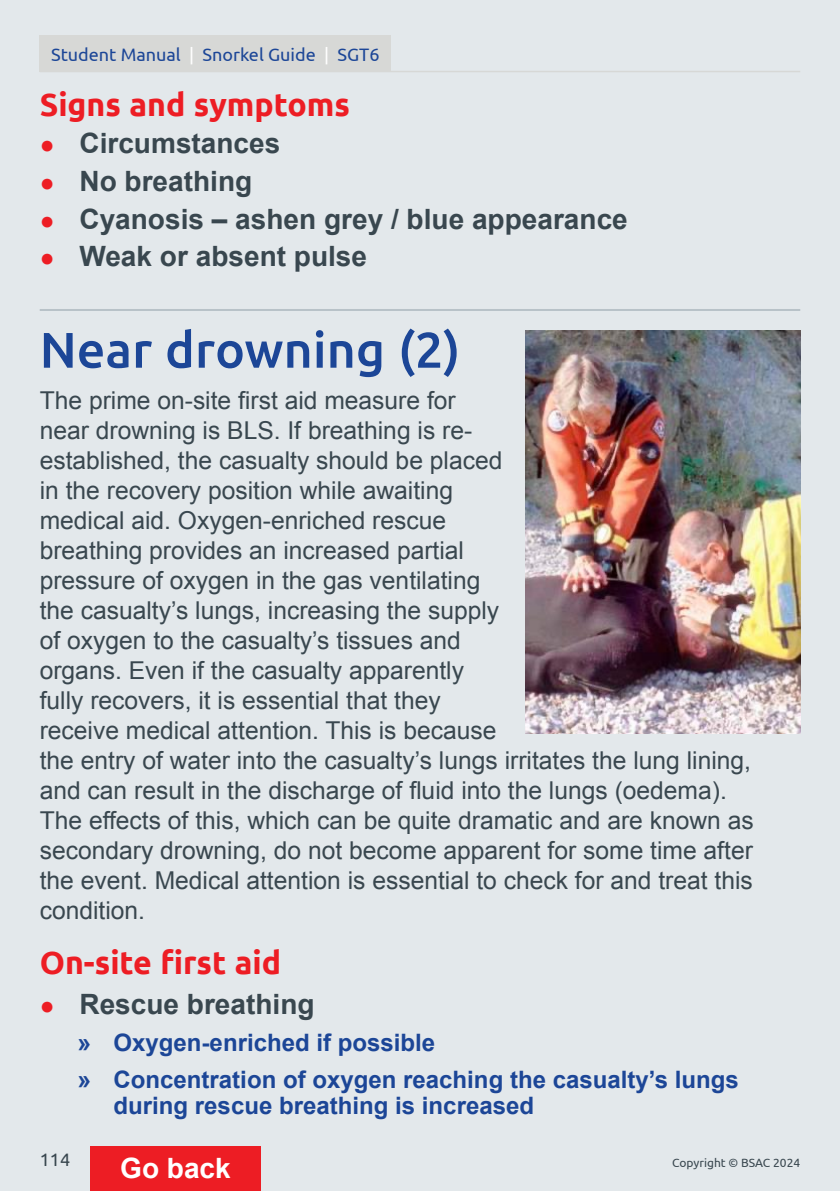
<style>
.page{position:relative;width:840px;height:1191px;background:#fff}
.page>*{position:absolute;margin:0;border:0;box-sizing:border-box;transform-origin:0 0}
.t1{font:500 50px "Ubuntu";color:#1c4697}
.t2{font:700 32px "Ubuntu";color:#ed1d24}
.t3{font:700 28px "Arial";color:#39474f}
.t4{font:700 28px "Arial";color:#fff}
.t5{font:24.6px/30px "Arial";color:#39474f}
.t6{font:700 24px/37.4px "Arial";color:#1c4697}
.t7{font:18px "Ubuntu";color:#1c4697}
.t8{font:18px "Ubuntu";color:#39474f}
.t9{font:12px "Ubuntu";color:#39474f}
.s1{color:#fff}
.s2{font-family:"Times New Roman";font-weight:400;font-size:24.6px;color:#ed1d24}
.s3{font-size:24.6px}
</style>
<div class="page">
<div style="left:0;top:0;width:839px;height:1191px;background:#e3e8eb"></div>
<div style="left:90px;top:1146px;width:171px;height:45px;background:#ed1d24"></div>
<hr style="left:40px;top:71px;width:759px;height:1px;background:#d7d8d6">
<div style="left:40px;top:36px;width:350px;height:36px;background:#d7d8d6"></div>
<hr style="left:40px;top:309px;width:759px;height:2px;background:#b8c2c8">
<img style="left:525px;top:330px;width:274px;height:403px">
<p class="t7" style="left:51px;top:44px;width:330px">Student Manual <span class="s1">|</span> Snorkel Guide <span class="s1">|</span> SGT6</p>
<h2 class="t2" style="left:40px;top:85px;width:312px">Signs and symptoms</h2>
<p class="t3" style="left:40px;top:125px;width:242px"><span class="s2">●</span> Circumstances</p>
<p class="t3" style="left:40px;top:163px;width:214px"><span class="s2">●</span> No breathing</p>
<p class="t3" style="left:40px;top:200px;width:589px"><span class="s2">●</span> Cyanosis – ashen grey / blue appearance</p>
<p class="t3" style="left:40px;top:238px;width:329px"><span class="s2">●</span> Weak or absent pulse</p>
<h1 class="t1" style="left:40px;top:318px;width:422px">Near drowning (2)</h1>
<p class="t5" style="left:40px;top:386px;width:715px">The prime on-site first aid measure for<br>near drowning is BLS. If breathing is re-<br>established, the casualty should be placed<br>in the recovery position while awaiting<br>medical aid. Oxygen-enriched rescue<br>breathing provides an increased partial<br>pressure of oxygen in the gas ventilating<br>the casualty’s lungs, increasing the supply<br>of oxygen to the casualty’s tissues and<br>organs. Even if the casualty apparently<br>fully recovers, it is essential that they<br>receive medical attention. This is because<br>the entry of water into the casualty’s lungs irritates the lung lining, and can result in the discharge of fluid into the lungs (oedema).<br>The effects of this, which can be quite dramatic and are known as secondary drowning, do not become apparent for some time after the event. Medical attention is essential to check for and treat this condition.</p>
<h2 class="t2" style="left:40px;top:943px;width:243px">On-site first aid</h2>
<p class="t3" style="left:40px;top:985px;width:276px"><span class="s2">●</span> Rescue breathing</p>
<p class="t6" style="left:77px;top:1024px;width:662px"><span class="s3">»</span> Oxygen-enriched if possible<br><span class="s3">»</span> Concentration of oxygen reaching the casualty’s lungs</p>
<p class="t6" style="left:113px;top:1088px;width:422px">during rescue breathing is increased</p>
<p class="t8" style="left:40px;top:1148px;width:32px">114</p>
<p class="t9" style="left:671px;top:1155px;width:129px">Copyright © BSAC 2024</p>
<p class="t4" style="left:120px;top:1149px;width:112px">Go back</p>
</div>
